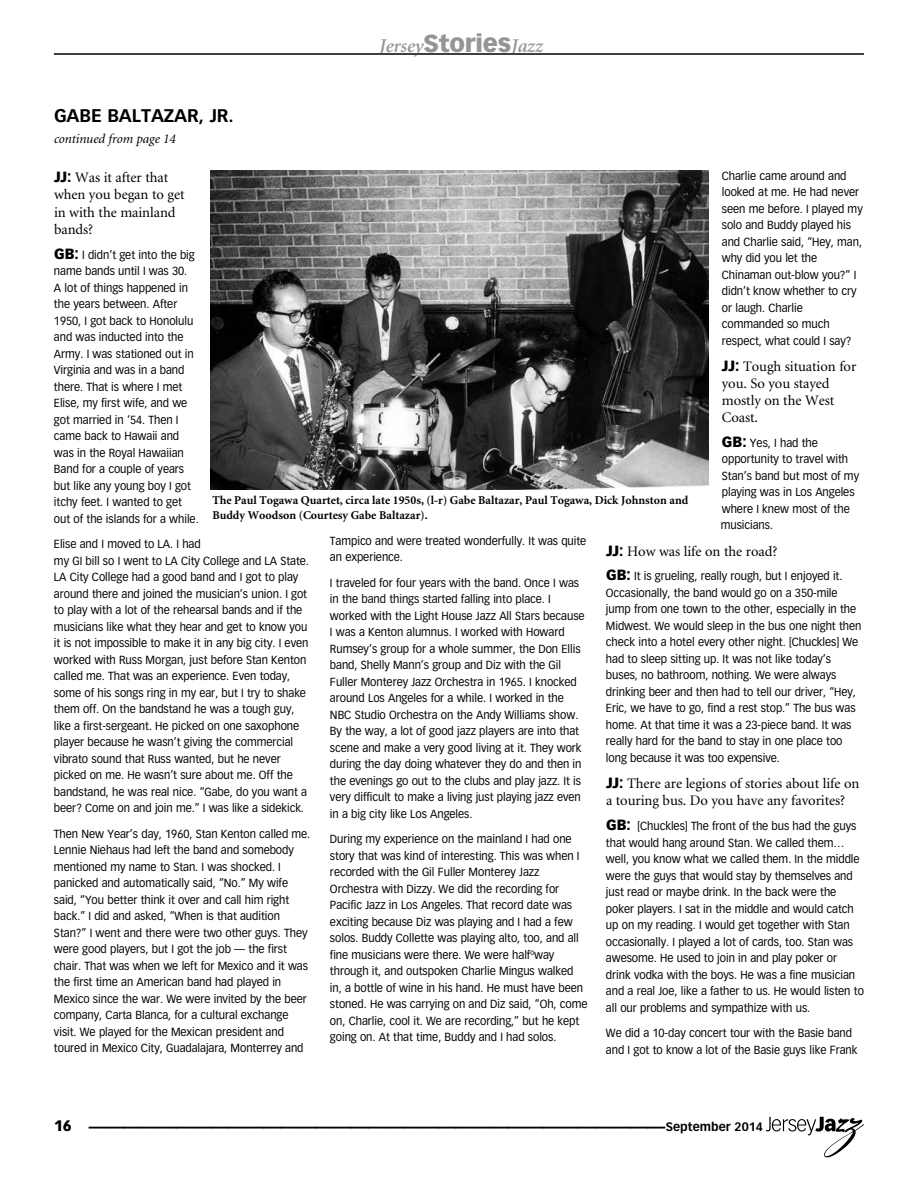
<style>
.page{position:relative;width:918px;height:1188px;background:#fff}
.page>*{position:absolute;margin:0;border:0;box-sizing:border-box;transform-origin:0 0}
.t1{font:700 36px "Vectora LH";color:#000}
.t2{font:italic 600 19.5px "Minion";letter-spacing:-.005em;color:#939598}
.t3{font:700 18px "Vectora LH";letter-spacing:-.005em;color:#000}
.t4{font:900 15px "Vectora LH";color:#000}
.t5{font:14.55px/17.2px "Minion";letter-spacing:-.005em;color:#000}
.t6{font:italic 13.5px "Minion";letter-spacing:-.005em;color:#000}
.t7{font:700 12px/15px "Minion";color:#000}
.t8{font:700 12px "Vectora LH";color:#000}
.t9{font:11.55px/16.5px "Vectora LH";letter-spacing:-.005em;color:#000;scale:.95 1}
.s1{font-family:"Vectora LH";font-weight:900;font-style:normal;font-size:24px}
.s2{font-family:"Vectora LH";font-weight:900}
.s3{font-weight:900;font-size:14.55px}
</style>
<div class="page">
<svg style="left:766px;top:1117px;width:98px;height:40px"></svg>
<hr style="left:54px;top:54px;width:810px;height:1px;background:#000">
<img style="left:211px;top:171px;width:497px;height:318px">
<h2 class="t2" style="left:379px;top:36px;width:165px">Jersey<span class="s1">Stories</span>Jazz</h2>
<h3 class="t3" style="left:54px;top:105px;width:181px">GABE BALTAZAR, JR .</h3>
<p class="t6" style="left:54px;top:132px;width:123px">continued from page 14</p>
<p class="t5" style="left:54px;top:170px;width:132px"><span class="s2">JJ:</span> Was it after that when you began to get in with the mainland bands?</p>
<p class="t9" style="left:54px;top:246px;width:154px"><span class="s3">GB:</span> I didn’t get into the big name bands until I was 30.<br>A lot of things happened in the years between. After<br>1950, I got back to Honolulu and was inducted into the<br>Army. I was stationed out in<br>Virginia and was in a band there. That is where I met<br>Elise, my first wife, and we got married in ‘54. Then I came back to Hawaii and was in the Royal Hawaiian<br>Band for a couple of years but like any young boy I got itchy feet. I wanted to get out of the islands for a while.</p>
<p class="t9" style="left:54px;top:536px;width:270px">Elise and I moved to LA. I had<br>my GI bill so I went to LA City College and LA State.<br>LA City College had a good band and I got to play around there and joined the musician’s union. I got to play with a lot of the rehearsal bands and if the musicians like what they hear and get to know you it is not impossible to make it in any big city. I even worked with Russ Morgan, just before Stan Kenton called me. That was an experience. Even today, some of his songs ring in my ear, but I try to shake them off. On the bandstand he was a tough guy, like a first-sergeant. He picked on one saxophone player because he wasn’t giving the commercial vibrato sound that Russ wanted, but he never picked on me. He wasn’t sure about me. Off the bandstand, he was real nice. “Gabe, do you want a beer? Come on and join me.” I was like a sidekick.</p>
<p class="t9" style="left:54px;top:826px;width:271px">Then New Year’s day, 1960, Stan Kenton called me.<br>Lennie Niehaus had left the band and somebody mentioned my name to Stan. I was shocked. I panicked and automatically said, “No.” My wife said, “You better think it over and call him right back.” I did and asked, “When is that audition Stan?” I went and there were two other guys. They were good players, but I got the job — the first chair. That was when we left for Mexico and it was the first time an American band had played in Mexico since the war. We were invited by the beer company, Carta Blanca, for a cultural exchange visit. We played for the Mexican president and toured in Mexico City, Guadalajara, Monterrey and</p>
<p class="t9" style="left:722px;top:167px;width:150px">Charlie came around and looked at me. He had never seen me before. I played my solo and Buddy played his and Charlie said, “Hey, man, why did you let the<br>Chinaman out-blow you?” I didn’t know whether to cry or laugh. Charlie commanded so much respect, what could I say?</p>
<p class="t5" style="left:722px;top:358px;width:136px"><span class="s2">JJ:</span> Tough situation for you. So you stayed mostly on the West<br>Coast.</p>
<p class="t9" style="left:721px;top:435px;width:147px"><span class="s3">GB:</span> Yes, I had the opportunity to travel with<br>Stan’s band but most of my playing was in Los Angeles where I knew most of the musicians.</p>
<p class="t5" style="left:606px;top:543px;width:173px"><span class="s2">JJ:</span> How was life on the road?</p>
<p class="t9" style="left:606px;top:568px;width:270px"><span class="s3">GB:</span> It is grueling, really rough, but I enjoyed it.<br>Occasionally, the band would go on a 350-mile jump from one town to the other, especially in the Midwest. We would sleep in the bus one night then check into a hotel every other night. [Chuckles] We had to sleep sitting up. It was not like today’s buses, no bathroom, nothing. We were always drinking beer and then had to tell our driver, “Hey, Eric, we have to go, find a rest stop.” The bus was home. At that time it was a 23-piece band. It was really hard for the band to stay in one place too long because it was too expensive.</p>
<p class="t5" style="left:606px;top:775px;width:255px"><span class="s2">JJ:</span> There are legions of stories about life on a touring bus. Do you have any favorites?</p>
<p class="t9" style="left:606px;top:818px;width:273px"><span class="s3">GB:</span> [Chuckles] The front of the bus had the guys that would hang around Stan. We called them… well, you know what we called them. In the middle were the guys that would stay by themselves and just read or maybe drink. In the back were the poker players. I sat in the middle and would catch up on my reading. I would get together with Stan occasionally. I played a lot of cards, too. Stan was awesome. He used to join in and play poker or drink vodka with the boys. He was a fine musician and a real Joe, like a father to us. He would listen to all our problems and sympathize with us.</p>
<p class="t9" style="left:606px;top:1025px;width:266px">We did a 10-day concert tour with the Basie band and I got to know a lot of the Basie guys like Frank</p>
<p class="t7" style="left:212px;top:493px;width:477px">The Paul Togawa Quartet, circa late 1950s, (l-r) Gabe Baltazar, Paul Togawa, Dick Johnston and<br>Buddy Woodson (Courtesy Gabe Baltazar).</p>
<p class="t9" style="left:330px;top:532px;width:271px">Tampico and were treated wonderfully. It was quite an experience.</p>
<p class="t9" style="left:330px;top:574px;width:270px">I traveled for four years with the band. Once I was in the band things started falling into place. I worked with the Light House Jazz All Stars because I was a Kenton alumnus. I worked with Howard Rumsey’s group for a whole summer, the Don Ellis band, Shelly Mann’s group and Diz with the Gil Fuller Monterey Jazz Orchestra in 1965. I knocked around Los Angeles for a while. I worked in the NBC Studio Orchestra on the Andy Williams show.<br>By the way, a lot of good jazz players are into that scene and make a very good living at it. They work during the day doing whatever they do and then in the evenings go out to the clubs and play jazz. It is very difficult to make a living just playing jazz even in a big city like Los Angeles.</p>
<p class="t9" style="left:330px;top:831px;width:273px">During my experience on the mainland I had one story that was kind of interesting. This was when I recorded with the Gil Fuller Monterey Jazz Orchestra with Dizzy. We did the recording for Pacific Jazz in Los Angeles. That record date was exciting because Diz was playing and I had a few solos. Buddy Collette was playing alto, too, and all fine musicians were there. We were halfºway through it, and outspoken Charlie Mingus walked in, a bottle of wine in his hand. He must have been stoned. He was carrying on and Diz said, “Oh, come on, Charlie, cool it. We are recording,” but he kept going on. At that time, Buddy and I had solos.</p>
<p class="t4" style="left:54px;top:1117px;width:19px">16</p>
<h1 class="t1" style="left:72px;top:1089px;width:19px">S</h1>
<p class="t8" style="left:666px;top:1120px;width:99px">SEPTEMBER 2014</p>
</div>
